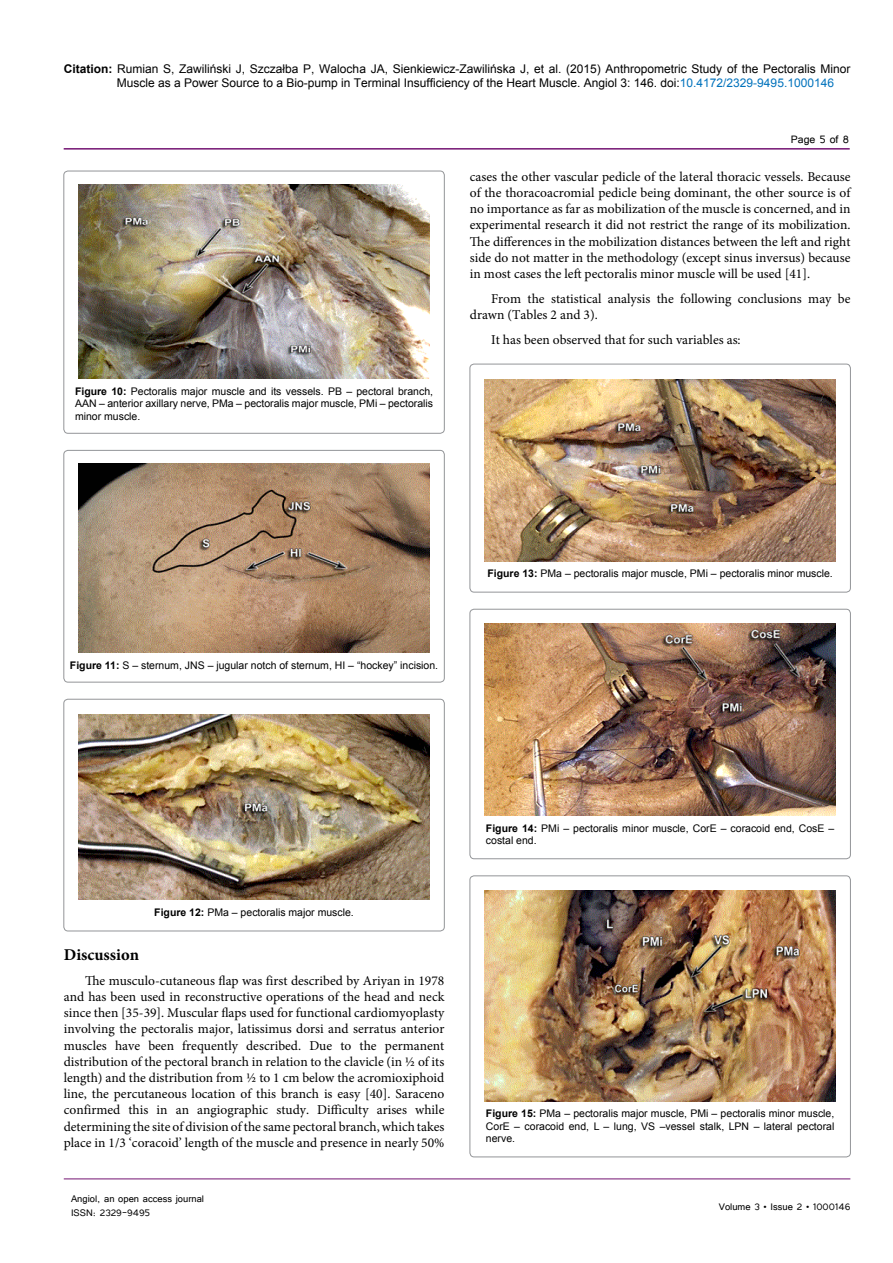
<style>
.page{position:relative;width:893px;height:1263px;background:#fff}
.page>*{position:absolute;margin:0;border:0;box-sizing:border-box;transform-origin:0 0}
.t1{font:700 16.5px "Minion Pro";color:#000}
.t2{font:13.5px/16.2px "Minion Pro";color:#000;text-align:justify}
.t3{font:13.5px "Tunga";color:#000}
.t4{font:12px/14.4px "Arial";color:#000}
.t5{font:12px/14.4px "Tunga";color:#000}
.t6{font:10.5px/12.6px "Arial";color:#000;text-align:justify}
.s1{font-weight:700}
.s2{color:#0072bc}
</style>
<div class="page">
<hr style="left:64px;top:148px;width:786px;height:2px;background:#741472">
<hr style="left:64px;top:1179px;width:786px;height:1px;background:#741472">
<div style="left:64px;top:171px;width:380px;height:262px;border:1px solid #939598;border-radius:4px"></div>
<img style="left:78px;top:184px;width:352px;height:195px">
<div style="left:64px;top:450px;width:380px;height:232px;border:1px solid #939598;border-radius:4px"></div>
<img style="left:78px;top:464px;width:352px;height:188px">
<div style="left:64px;top:699px;width:380px;height:232px;border:1px solid #939598;border-radius:4px"></div>
<img style="left:78px;top:714px;width:352px;height:186px">
<div style="left:470px;top:364px;width:380px;height:228px;border:1px solid #939598;border-radius:4px"></div>
<img style="left:484px;top:379px;width:352px;height:182px">
<div style="left:470px;top:609px;width:380px;height:250px;border:1px solid #939598;border-radius:4px"></div>
<img style="left:484px;top:623px;width:352px;height:193px">
<div style="left:470px;top:876px;width:380px;height:281px;border:1px solid #939598;border-radius:4px"></div>
<img style="left:484px;top:890px;width:352px;height:211px">
<p class="t4" style="left:117px;top:61px;width:735px;text-indent:-53px"><span class="s1">Citation:</span> Rumian S, Zawiliński J, Szczałba P, Walocha JA, Sienkiewicz-Zawilińska J, et al. (2015) Anthropometric Study of the Pectoralis Minor<br>Muscle as a Power Source to a Bio-pump in Terminal Insufficiency of the Heart Muscle. Angiol 3: 146. doi:<span class="s2">10.4172/2329-9495.1000146</span></p>
<p class="t3" style="left:791px;top:131px;width:60px">Page 5 of 8</p>
<p class="t6" style="left:75px;top:385px;width:360px"><span class="s1">Figure 10:</span> Pectoralis major muscle and its vessels. PB – pectoral branch, AAN – anterior axillary nerve, PMa – pectoralis major muscle, PMi – pectoralis minor muscle.</p>
<p class="t2" style="left:470px;top:168px;width:382px">cases the other vascular pedicle of the lateral thoracic vessels. Because of the thoracoacromial pedicle being dominant, the other source is of no importance as far as mobilization of the muscle is concerned, and in experimental research it did not restrict the range of its mobilization.<br>The differences in the mobilization distances between the left and right side do not matter in the methodology (except sinus inversus) because in most cases the left pectoralis minor muscle will be used [41].</p>
<p class="t2" style="left:470px;top:290px;width:382px;text-indent:21px">From the statistical analysis the following conclusions may be drawn (Tables 2 and 3).</p>
<p class="t2" style="left:491px;top:331px;width:251px">It has been observed that for such variables as:</p>
<p class="t6" style="left:70px;top:659px;width:370px"><span class="s1">Figure 11:</span> S – sternum, JNS – jugular notch of sternum, HI – “hockey” incision.</p>
<p class="t6" style="left:487px;top:567px;width:347px"><span class="s1">Figure 13:</span> PMa – pectoralis major muscle, PMi – pectoralis minor muscle.</p>
<p class="t6" style="left:154px;top:906px;width:201px"><span class="s1">Figure 12:</span> PMa – pectoralis major muscle.</p>
<p class="t1" style="left:64px;top:943px;width:77px">Discussion</p>
<p class="t2" style="left:64px;top:972px;width:382px;text-indent:21px">The musculo-cutaneous flap was first described by Ariyan in 1978 and has been used in reconstructive operations of the head and neck since then [35-39]. Muscular flaps used for functional cardiomyoplasty involving the pectoralis major, latissimus dorsi and serratus anterior muscles have been frequently described. Due to the permanent distribution of the pectoral branch in relation to the clavicle (in ½ of its length) and the distribution from ½ to 1 cm below the acromioxiphoid line, the percutaneous location of this branch is easy [40]. Saraceno confirmed this in an angiographic study. Difficulty arises while determining the site of division of the same pectoral branch, which takes place in 1/3 ‘coracoid’ length of the muscle and presence in nearly 50%</p>
<p class="t5" style="left:71px;top:1190px;width:135px">Angiol, an open access journal<br>ISSN: 2329-9495</p>
<p class="t6" style="left:486px;top:822px;width:350px"><span class="s1">Figure 14:</span> PMi – pectoralis minor muscle, CorE – coracoid end, CosE – costal end.</p>
<p class="t6" style="left:486px;top:1107px;width:350px"><span class="s1">Figure 15:</span> PMa – pectoralis major muscle, PMi – pectoralis minor muscle, CorE – coracoid end, L – lung, VS –vessel stalk, LPN – lateral pectoral nerve.</p>
<p class="t5" style="left:719px;top:1199px;width:133px">Volume 3 • Issue 2 • 1000146</p>
</div>
